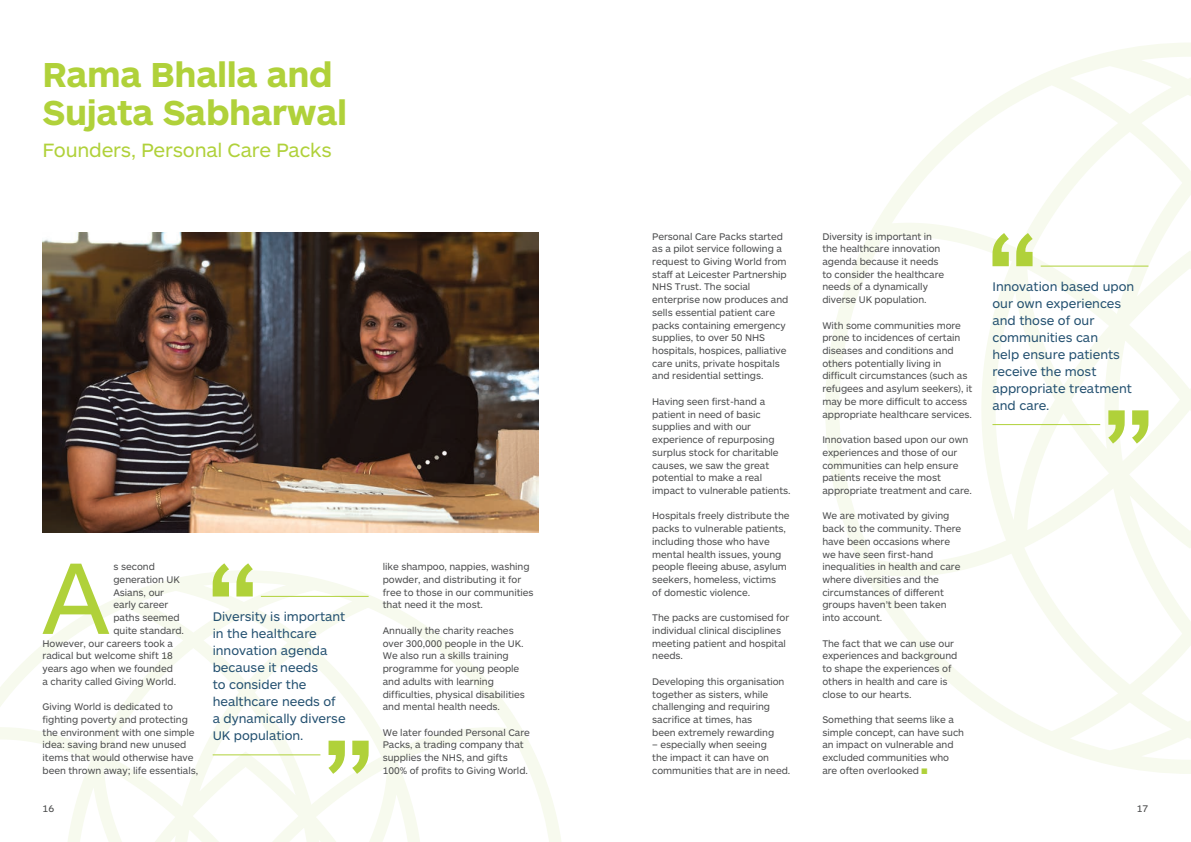
<style>
.page{position:relative;width:1191px;height:842px;background:#fff}
.page>*{position:absolute;margin:0;border:0;box-sizing:border-box;transform-origin:0 0}
.t1{font:105.5px "ARS Maquette";color:#b0d13a}
.t2{font:700 36px/38.2px "ARS Maquette";letter-spacing:-.01em;color:#b0d13a}
.t3{font:20px "ARS Maquette";letter-spacing:-.01em;color:#b0d13a}
.t4{font:13px/17px "ARS Maquette";color:#235070}
.t5{font:10px/12.7px "ARS Maquette";letter-spacing:-.005em;color:#4b4c4d}
.s1{color:#b0d13a}
</style>
<div class="page">
<svg style="left:825px;top:43px;width:366px;height:731px"></svg>
<svg style="left:0;top:570px;width:561px;height:272px"></svg>
<img style="left:43px;top:233px;width:496px;height:299px">
<hr style="left:261px;top:596px;width:108px;height:1px;background:#b0d13a">
<svg style="left:213px;top:563px;width:40px;height:33px"></svg>
<hr style="left:213px;top:755px;width:107px;height:1px;background:#b0d13a">
<svg style="left:328px;top:741px;width:41px;height:33px"></svg>
<hr style="left:1040px;top:266px;width:108px;height:1px;background:#b0d13a">
<svg style="left:992px;top:233px;width:40px;height:33px"></svg>
<hr style="left:992px;top:424px;width:108px;height:1px;background:#b0d13a">
<svg style="left:1108px;top:410px;width:40px;height:34px"></svg>
<p class="t2" style="left:43px;top:53px;width:306px">Rama Bhalla and<br>Sujata Sabharwal</p>
<p class="t3" style="left:43px;top:137px;width:291px">Founders, Personal Care Packs</p>
<p class="t1" style="left:41px;top:530px;width:70px">A</p>
<p class="t5" style="left:113px;top:560px;width:43px">s second</p>
<p class="t5" style="left:113px;top:573px;width:68px">generation UK</p>
<p class="t5" style="left:113px;top:585px;width:52px">Asians, our</p>
<p class="t5" style="left:113px;top:598px;width:56px">early career</p>
<p class="t5" style="left:113px;top:611px;width:68px">paths seemed</p>
<p class="t5" style="left:113px;top:624px;width:72px">quite standard.</p>
<p class="t5" style="left:43px;top:636px;width:132px">However, our careers took a</p>
<p class="t5" style="left:43px;top:649px;width:132px">radical but welcome shift 18</p>
<p class="t5" style="left:43px;top:662px;width:132px">years ago when we founded</p>
<p class="t5" style="left:43px;top:674px;width:135px">a charity called Giving World.</p>
<p class="t5" style="left:43px;top:700px;width:157px">Giving World is dedicated to fighting poverty and protecting the environment with one simple idea: saving brand new unused items that would otherwise have been thrown away; life essentials,</p>
<p class="t4" style="left:213px;top:607px;width:134px">Diversity is important in the healthcare innovation agenda because it needs<br>to consider the healthcare needs of a dynamically diverse<br>UK population.</p>
<p class="t5" style="left:383px;top:560px;width:152px">like shampoo, nappies, washing powder, and distributing it for free to those in our communities that need it the most.</p>
<p class="t5" style="left:383px;top:624px;width:144px">Annually the charity reaches over 300,000 people in the UK.<br>We also run a skills training programme for young people and adults with learning difficulties, physical disabilities and mental health needs.</p>
<p class="t5" style="left:383px;top:725px;width:149px">We later founded Personal Care<br>Packs, a trading company that supplies the NHS, and gifts<br>100% of profits to Giving World.</p>
<p class="t5" style="left:652px;top:229px;width:138px">Personal Care Packs started as a pilot service following a request to Giving World from staff at Leicester Partnership<br>NHS Trust. The social enterprise now produces and sells essential patient care packs containing emergency supplies, to over 50 NHS hospitals, hospices, palliative care units, private hospitals and residential settings.</p>
<p class="t5" style="left:652px;top:395px;width:140px">Having seen first-hand a patient in need of basic supplies and with our experience of repurposing surplus stock for charitable causes, we saw the great potential to make a real impact to vulnerable patients.</p>
<p class="t5" style="left:652px;top:509px;width:139px">Hospitals freely distribute the packs to vulnerable patients, including those who have mental health issues, young people fleeing abuse, asylum seekers, homeless, victims<br>of domestic violence.</p>
<p class="t5" style="left:652px;top:611px;width:139px">The packs are customised for individual clinical disciplines meeting patient and hospital needs.</p>
<p class="t5" style="left:652px;top:674px;width:134px">Developing this organisation together as sisters, while challenging and requiring sacrifice at times, has<br>been extremely rewarding</p>
<p class="t5" style="left:652px;top:738px;width:140px">– especially when seeing<br>the impact it can have on communities that are in need.</p>
<p class="t5" style="left:822px;top:229px;width:123px">Diversity is important in the healthcare innovation agenda because it needs to consider the healthcare needs of a dynamically diverse UK population.</p>
<p class="t5" style="left:822px;top:318px;width:151px">With some communities more prone to incidences of certain diseases and conditions and others potentially living in difficult circumstances (such as refugees and asylum seekers), it may be more difficult to access appropriate healthcare services.</p>
<p class="t5" style="left:822px;top:433px;width:151px">Innovation based upon our own experiences and those of our communities can help ensure patients receive the most appropriate treatment and care.</p>
<p class="t5" style="left:822px;top:509px;width:140px">We are motivated by giving back to the community. There have been occasions where we have seen first-hand inequalities in health and care where diversities and the circumstances of different groups haven’t been taken into account.</p>
<p class="t5" style="left:822px;top:636px;width:136px">The fact that we can use our experiences and background to shape the experiences of others in health and care is close to our hearts.</p>
<p class="t5" style="left:822px;top:713px;width:143px">Something that seems like a simple concept, can have such an impact on vulnerable and excluded communities who are often overlooked <span class="s1">■</span></p>
<p class="t4" style="left:992px;top:277px;width:143px">Innovation based upon our own experiences and those of our communities can<br>help ensure patients receive the most appropriate treatment and care.</p>
<p class="t5" style="left:43px;top:802px;width:13px">16</p>
<p class="t5" style="left:1136px;top:802px;width:13px">17</p>
</div>
